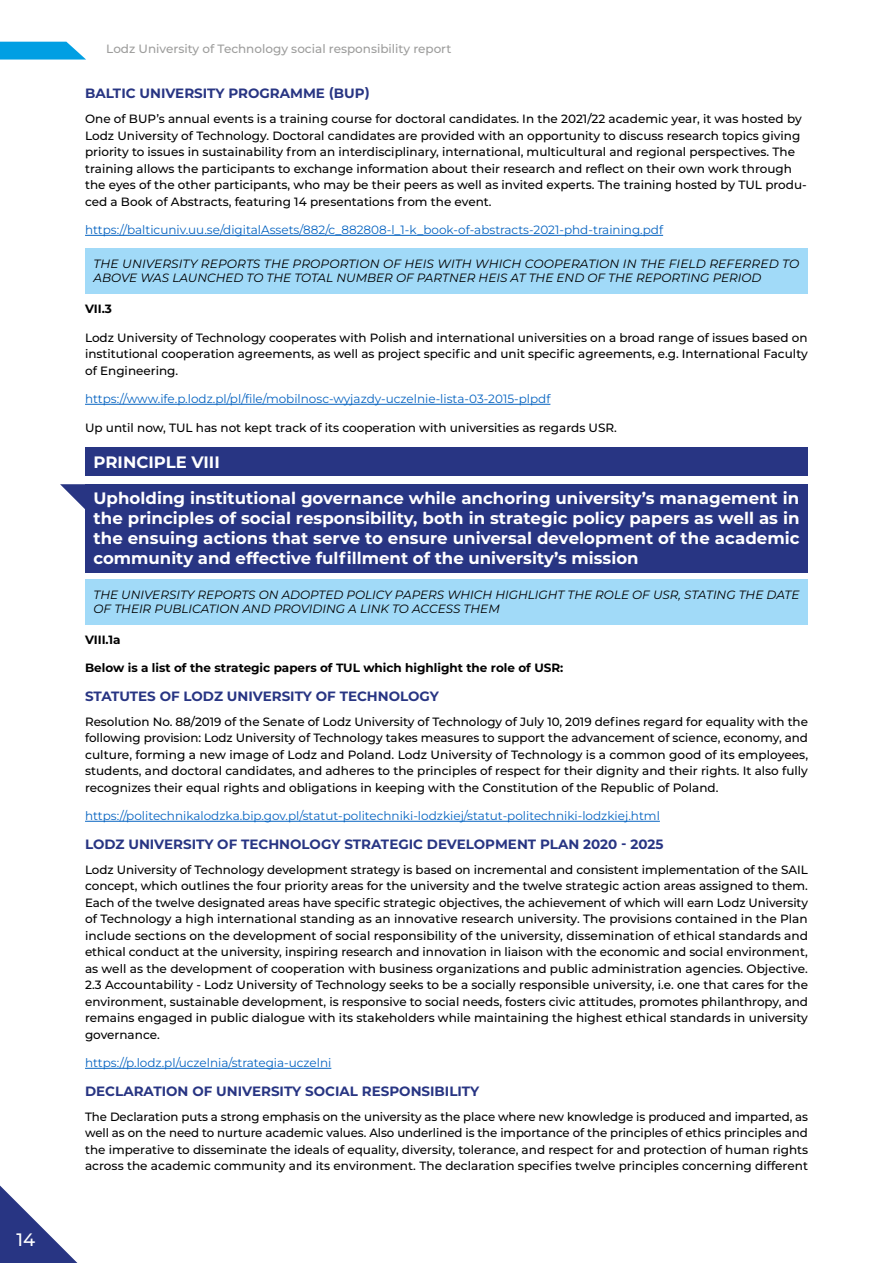
<style>
.page{position:relative;width:893px;height:1263px;background:#fff}
.page>*{position:absolute;margin:0;border:0;box-sizing:border-box;transform-origin:0 0}
.t1{font:500 18px "Montserrat";color:#fff}
.t2{font:700 16.5px/19.8px "Montserrat";color:#fff;text-align:justify}
.t3{font:700 13.5px "Montserrat";color:#283583}
.t4{font:500 12px/16.5px "Montserrat";color:#000;text-align:justify}
.t5{font:12px "Montserrat";color:#0563c1}
.t6{font:italic 12px/13.8px "Montserrat";color:#000}
.t7{font:700 12px "Montserrat";color:#000}
.t8{font:500 12px "Montserrat";color:#9d9d9c}
</style>
<div class="page">
<svg style="left:0;top:42px;width:86px;height:18px;background:#22abe6"></svg>
<svg style="left:0;top:1185px;width:78px;height:78px"></svg>
<hr style="left:85px;top:235px;width:578px;height:1px;background:#0563c1">
<div style="left:85px;top:248px;width:723px;height:46px;background:#a1daf8"></div>
<hr style="left:85px;top:404px;width:465px;height:1px;background:#0563c1">
<div style="left:85px;top:447px;width:723px;height:29px;background:#283583"></div>
<div style="left:85px;top:484px;width:723px;height:88px;background:#283583"></div>
<div style="left:85px;top:579px;width:723px;height:45px;background:#a1daf8"></div>
<hr style="left:85px;top:821px;width:575px;height:1px;background:#0563c1">
<hr style="left:85px;top:1068px;width:246px;height:1px;background:#0563c1">
<svg style="left:60px;top:484px;width:25px;height:25px"></svg>
<h1 class="t1" style="left:17px;top:1227px;width:20px">14</h1>
<p class="t8" style="left:106px;top:41px;width:347px">Lodz University of Technology social responsibility report</p>
<p class="t3" style="left:85px;top:84px;width:286px">BALTIC UNIVERSITY PROGRAMME (BUP)</p>
<p class="t4" style="left:85px;top:110px;width:723px;text-align:left">One of BUP’s annual events is a training course for doctoral candidates. In the 2021/22 academic year, it was hosted by Lodz University of Technology. Doctoral candidates are provided with an opportunity to discuss research topics giving priority to issues in sustainability from an interdisciplinary, international, multicultural and regional perspectives. The training allows the participants to exchange information about their research and reflect on their own work through the eyes of the other participants, who may be their peers as well as invited experts. The training hosted by TUL produ&shy;ced a Book of Abstracts, featuring 14 presentations from the event.</p>
<p class="t5" style="left:85px;top:222px;width:580px">https://balticuniv.uu.se/digitalAssets/882/c_882808-l_1-k_book-of-abstracts-2021-phd-training.pdf</p>
<p class="t6" style="left:94px;top:257px;width:707px">THE UNIVERSITY REPORTS THE PROPORTION OF HEIS WITH WHICH COOPERATION IN THE FIELD REFERRED TO<br>ABOVE WAS LAUNCHED TO THE TOTAL NUMBER OF PARTNER HEIS AT THE END OF THE REPORTING PERIOD</p>
<p class="t7" style="left:85px;top:300px;width:29px">VII.3</p>
<p class="t4" style="left:85px;top:329px;width:724px">Lodz University of Technology cooperates with Polish and international universities on a broad range of issues based on institutional cooperation agreements, as well as project specific and unit specific agreements, e.g. International Faculty of Engineering.</p>
<p class="t5" style="left:85px;top:391px;width:467px">https://www.ife.p.lodz.pl/pl/file/mobilnosc-wyjazdy-uczelnie-lista-03-2015-plpdf</p>
<p class="t4" style="left:85px;top:419px;width:533px">Up until now, TUL has not kept track of its cooperation with universities as regards USR.</p>
<h2 class="t2" style="left:94px;top:451px;width:128px">PRINCIPLE VIII</h2>
<p class="t2" style="left:94px;top:488px;width:708px">Upholding institutional governance while anchoring university’s management in the principles of social responsibility, both in strategic policy papers as well as in the ensuing actions that serve to ensure universal development of the academic community and effective fulfillment of the university’s mission</p>
<p class="t6" style="left:94px;top:587px;width:707px">THE UNIVERSITY REPORTS ON ADOPTED POLICY PAPERS WHICH HIGHLIGHT THE ROLE OF USR, STATING THE DATE<br>OF THEIR PUBLICATION AND PROVIDING A LINK TO ACCESS THEM</p>
<p class="t7" style="left:85px;top:631px;width:37px">VIII.1a</p>
<p class="t7" style="left:85px;top:659px;width:480px">Below is a list of the strategic papers of TUL which highlight the role of USR:</p>
<p class="t3" style="left:85px;top:686px;width:356px">STATUTES OF LODZ UNIVERSITY OF TECHNOLOGY</p>
<p class="t4" style="left:85px;top:712px;width:725px">Resolution No. 88/2019 of the Senate of Lodz University of Technology of July 10, 2019 defines regard for equality with the following provision: Lodz University of Technology takes measures to support the advancement of science, economy, and culture, forming a new image of Lodz and Poland. Lodz University of Technology is a common good of its employees, students, and doctoral candidates, and adheres to the principles of respect for their dignity and their rights. It also fully recognizes their equal rights and obligations in keeping with the Constitution of the Republic of Poland.</p>
<p class="t5" style="left:85px;top:808px;width:576px">https://politechnikalodzka.bip.gov.pl/statut-politechniki-lodzkiej/statut-politechniki-lodzkiej.html</p>
<p class="t3" style="left:85px;top:834px;width:580px">LODZ UNIVERSITY OF TECHNOLOGY STRATEGIC DEVELOPMENT PLAN 2020 - 2025</p>
<p class="t4" style="left:85px;top:860px;width:725px">Lodz University of Technology development strategy is based on incremental and consistent implementation of the SAIL concept, which outlines the four priority areas for the university and the twelve strategic action areas assigned to them.<br>Each of the twelve designated areas have specific strategic objectives, the achievement of which will earn Lodz University of Technology a high international standing as an innovative research university. The provisions contained in the Plan include sections on the development of social responsibility of the university, dissemination of ethical standards and ethical conduct at the university, inspiring research and innovation in liaison with the economic and social environment, as well as the development of cooperation with business organizations and public administration agencies. Objective.<br>2.3 Accountability - Lodz University of Technology seeks to be a socially responsible university, i.e. one that cares for the environment, sustainable development, is responsive to social needs, fosters civic attitudes, promotes philanthropy, and remains engaged in public dialogue with its stakeholders while maintaining the highest ethical standards in university governance.</p>
<p class="t5" style="left:85px;top:1055px;width:248px">https://p.lodz.pl/uczelnia/strategia-uczelni</p>
<p class="t3" style="left:85px;top:1081px;width:396px">DECLARATION OF UNIVERSITY SOCIAL RESPONSIBILITY</p>
<p class="t4" style="left:85px;top:1107px;width:725px">The Declaration puts a strong emphasis on the university as the place where new knowledge is produced and imparted, as well as on the need to nurture academic values. Also underlined is the importance of the principles of ethics principles and the imperative to disseminate the ideals of equality, diversity, tolerance, and respect for and protection of human rights across the academic community and its environment. The declaration specifies twelve principles concerning different</p>
</div>
